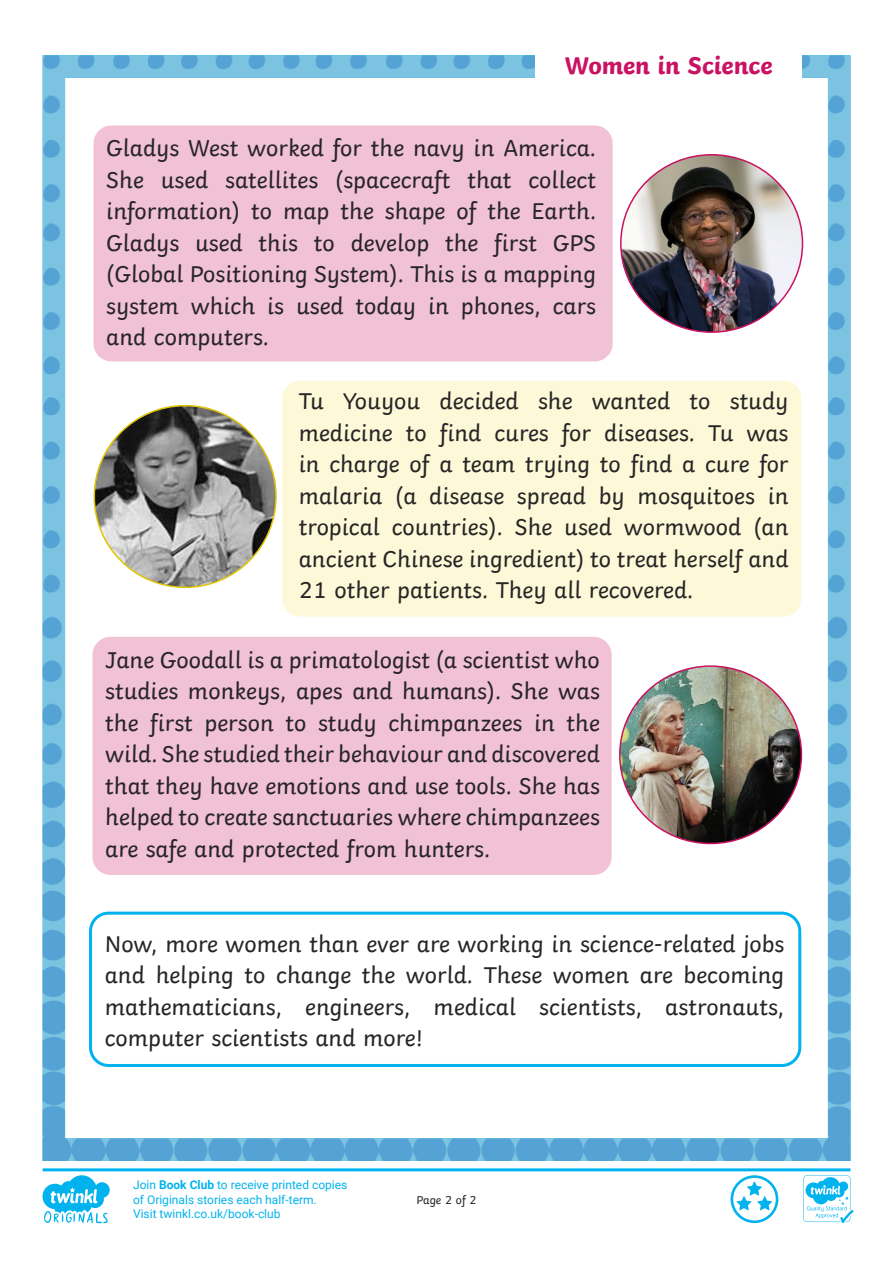
<style>
.page{position:relative;width:893px;height:1263px;background:#fff}
.page>*{position:absolute;margin:0;border:0;box-sizing:border-box;transform-origin:0 0}
.Heading_1{font:700 25.5px "Twinkl";letter-spacing:-.005em;color:#ca1262}
.KS1_Body_Copy{font:24px/31.5px "Twinkl";color:#282526;text-align:justify}
.t1{font:12px/14.4px "Roboto";color:#00b3ef}
.t2{font:12px "Twinkl";letter-spacing:-.005em;color:#282526}
.s1{font-weight:700}
</style>
<div class="page">
<img style="left:43px;top:55px;width:807px;height:1106px">
<div style="left:535px;top:44px;width:267px;height:47px;background:#fff"></div>
<img style="left:94px;top:406px;width:182px;height:181px;border-radius:91px">
<img style="left:621px;top:155px;width:181px;height:177px">
<img style="left:620px;top:666px;width:181px;height:177px">
<div style="left:282px;top:381px;width:519px;height:236px;background:#fdf9d8;border-radius:18px"></div>
<div style="left:94px;top:125px;width:519px;height:236px;background:#f1c1d6;border-radius:18px"></div>
<div style="left:92px;top:637px;width:520px;height:238px;background:#f1c1d6;border-radius:18px"></div>
<div style="left:89px;top:912px;width:712px;height:155px;border:3px solid #00b3ef;border-radius:18px"></div>
<svg style="left:43px;top:1168px;width:810px;height:56px"></svg>
<p class="Heading_1" style="left:565px;top:44px;width:209px">Women in Science</p>
<p class="KS1_Body_Copy" style="left:106px;top:130px;width:491px">Gladys West worked for the navy in America.<br>She used satellites (spacecraft that collect information) to map the shape of the Earth.<br>Gladys used this to develop the first GPS (Global Positioning System). This is a mapping system which is used today in phones, cars and computers.</p>
<p class="KS1_Body_Copy" style="left:299px;top:383px;width:491px">Tu Youyou decided she wanted to study medicine to find cures for diseases. Tu was in charge of a team trying to find a cure for malaria (a disease spread by mosquitoes in tropical countries). She used wormwood (an ancient Chinese ingredient) to treat herself and 21 other patients. They all recovered.</p>
<p class="KS1_Body_Copy" style="left:105px;top:642px;width:496px">Jane Goodall is a primatologist (a scientist who studies monkeys, apes and humans). She was the first person to study chimpanzees in the wild. She studied their behaviour and discovered that they have emotions and use tools. She has helped to create sanctuaries where chimpanzees are safe and protected from hunters.</p>
<p class="KS1_Body_Copy" style="left:105px;top:926px;width:681px">Now, more women than ever are working in science-related jobs and helping to change the world. These women are becoming mathematicians, engineers, medical scientists, astronauts, computer scientists and more!</p>
<p class="t1" style="left:133px;top:1177px;width:216px">Join <span class="s1">Book Club</span> to receive printed copies of Originals stories each half-term.<br>Visit twinkl.co.uk/book-club</p>
<p class="t2" style="left:416px;top:1191px;width:62px">Page 2 of 2</p>
</div>
